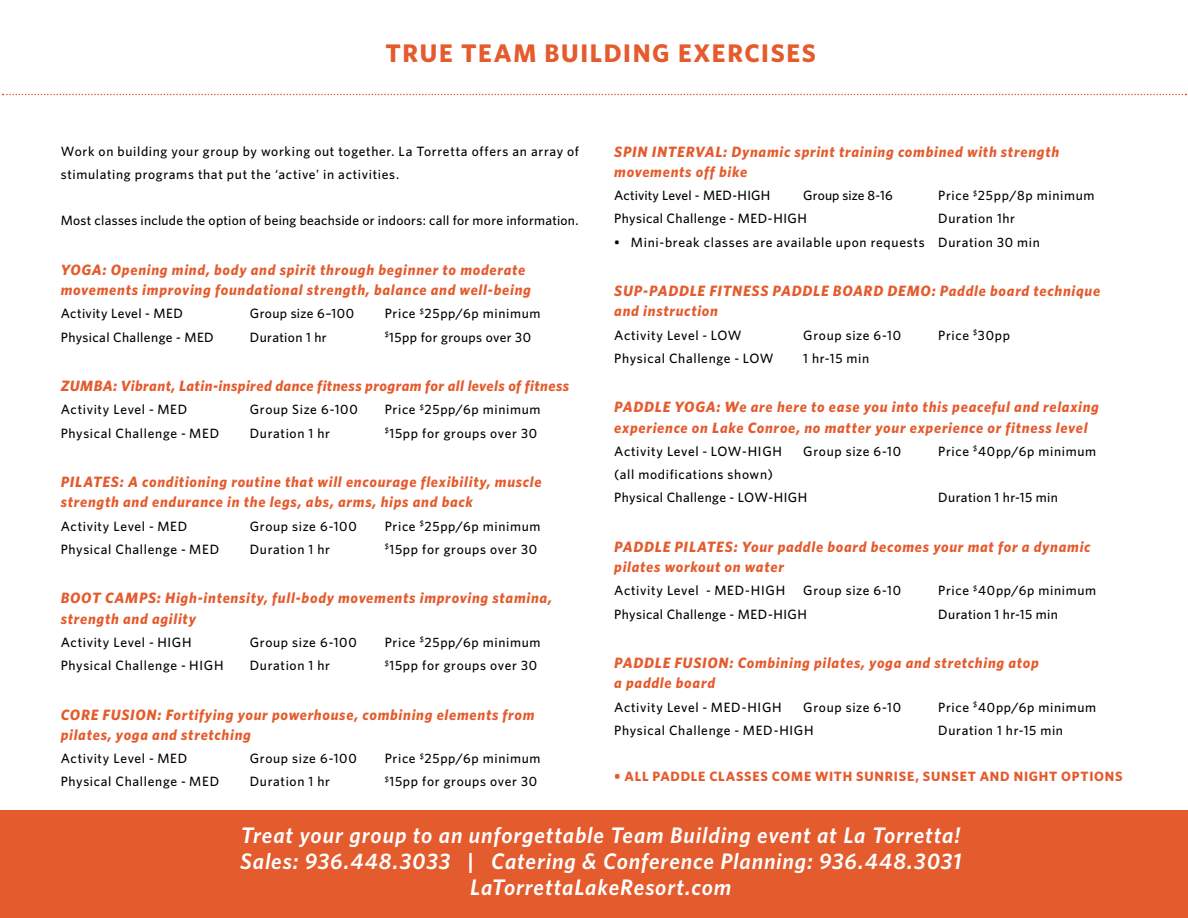
<style>
.page{position:relative;width:1188px;height:918px;background:#fff}
.page>*{position:absolute;margin:0;border:0;box-sizing:border-box;transform-origin:0 0}
.t1{font:25.5px "Whitney HTF Bold SC";letter-spacing:.065em;color:#e45b2d}
.t2{font:italic 600 22.5px/26.1px "Whitney HTF";letter-spacing:.04em;color:#fff;text-align:center}
.t3{font:italic 700 15px/20.2px "Whitney HTF";letter-spacing:.045em;color:#e45b2d}
.t4{font:500 13.5px/23.2px "Whitney HTF";letter-spacing:.045em;color:#000}
.t5{font:500 13.5px "Whitney HTF";letter-spacing:.02em;color:#000}
.t6{font:700 13.5px "Whitney HTF";letter-spacing:.055em;color:#e45b2d}
.t7{font:500 13.5px "Whitney HTF";letter-spacing:.01em;color:#000}
.t8{font:500 13.5px "Whitney HTF";letter-spacing:.025em;color:#000}
</style>
<div class="page">
<div style="left:0;top:810px;width:1188px;height:108px;background:#e45b2d"></div>
<svg style="left:3px;top:94px;width:1183px;height:1px"></svg>
<h1 class="t1" style="left:386px;top:38px;width:432px">TRUE TEAM BUILDING EXERCISES</h1>
<p class="t4" style="left:61px;top:139px;width:520px">Work on building your group by working out together. La Torretta offers an array of stimulating programs that put the ‘active’ in activities.</p>
<p class="t5" style="left:61px;top:212px;width:519px">Most classes include the option of being beachside or indoors: call for more information.</p>
<p class="t3" style="left:61px;top:259px;width:472px">YOGA: Opening mind, body and spirit through beginner to moderate movements improving foundational strength, balance and well-being</p>
<p class="t8" style="left:61px;top:305px;width:124px">Activity Level - MED</p>
<p class="t4" style="left:250px;top:302px;width:106px">Group size 6–100</p>
<p class="t4" style="left:385px;top:302px;width:157px">Price <sup>$</sup>25pp/6p minimum</p>
<p class="t4" style="left:61px;top:325px;width:155px">Physical Challenge - MED</p>
<p class="t4" style="left:250px;top:325px;width:79px">Duration 1 hr</p>
<p class="t4" style="left:385px;top:325px;width:148px"><sup>$</sup>15pp for groups over 30</p>
<p class="t3" style="left:61px;top:375px;width:510px">ZUMBA: Vibrant, Latin-inspired dance fitness program for all levels of fitness</p>
<p class="t4" style="left:61px;top:398px;width:128px">Activity Level - MED</p>
<p class="t4" style="left:250px;top:398px;width:110px">Group Size 6-100</p>
<p class="t4" style="left:385px;top:398px;width:157px">Price <sup>$</sup>25pp/6p minimum</p>
<p class="t4" style="left:61px;top:421px;width:160px">Physical Challenge - MED</p>
<p class="t4" style="left:250px;top:421px;width:82px">Duration 1 hr</p>
<p class="t4" style="left:385px;top:421px;width:154px"><sup>$</sup>15pp for groups over 30</p>
<p class="t3" style="left:61px;top:471px;width:482px">PILATES: A conditioning routine that will encourage flexibility, muscle strength and endurance in the legs, abs, arms, hips and back</p>
<p class="t4" style="left:61px;top:514px;width:128px">Activity Level - MED</p>
<p class="t4" style="left:250px;top:514px;width:109px">Group size 6-100</p>
<p class="t4" style="left:385px;top:514px;width:157px">Price <sup>$</sup>25pp/6p minimum</p>
<p class="t4" style="left:61px;top:537px;width:160px">Physical Challenge - MED</p>
<p class="t4" style="left:250px;top:537px;width:82px">Duration 1 hr</p>
<p class="t4" style="left:385px;top:537px;width:154px"><sup>$</sup>15pp for groups over 30</p>
<p class="t3" style="left:61px;top:588px;width:493px">BOOT CAMPS: High-intensity, full-body movements improving stamina, strength and agility</p>
<p class="t4" style="left:61px;top:630px;width:132px">Activity Level - HIGH</p>
<p class="t4" style="left:250px;top:630px;width:109px">Group size 6-100</p>
<p class="t4" style="left:385px;top:630px;width:157px">Price <sup>$</sup>25pp/6p minimum</p>
<p class="t4" style="left:61px;top:653px;width:164px">Physical Challenge - HIGH</p>
<p class="t4" style="left:250px;top:653px;width:82px">Duration 1 hr</p>
<p class="t4" style="left:385px;top:653px;width:154px"><sup>$</sup>15pp for groups over 30</p>
<p class="t3" style="left:61px;top:704px;width:475px">CORE FUSION: Fortifying your powerhouse, combining elements from pilates, yoga and stretching</p>
<p class="t4" style="left:61px;top:746px;width:128px">Activity Level - MED</p>
<p class="t4" style="left:250px;top:746px;width:109px">Group size 6-100</p>
<p class="t4" style="left:385px;top:746px;width:157px">Price <sup>$</sup>25pp/6p minimum</p>
<p class="t4" style="left:61px;top:770px;width:160px">Physical Challenge - MED</p>
<p class="t4" style="left:250px;top:770px;width:82px">Duration 1 hr</p>
<p class="t4" style="left:385px;top:770px;width:154px"><sup>$</sup>15pp for groups over 30</p>
<p class="t3" style="left:614px;top:141px;width:446px">SPIN INTERVAL: Dynamic sprint training combined with strength movements off bike</p>
<p class="t7" style="left:614px;top:187px;width:158px">Activity Level - MED-HIGH</p>
<p class="t7" style="left:803px;top:187px;width:91px">Group size 8-16</p>
<p class="t4" style="left:938px;top:184px;width:158px">Price <sup>$</sup>25pp/8p minimum</p>
<p class="t4" style="left:614px;top:207px;width:194px">Physical Challenge - MED-HIGH</p>
<p class="t4" style="left:938px;top:207px;width:78px">Duration 1hr</p>
<p class="t4" style="left:614px;top:230px;width:427px">• Mini-break classes are available upon requests Duration 30 min</p>
<p class="t3" style="left:614px;top:281px;width:488px">SUP-PADDLE FITNESS PADDLE BOARD DEMO: Paddle board technique and instruction</p>
<p class="t4" style="left:614px;top:323px;width:129px">Activity Level - LOW</p>
<p class="t4" style="left:803px;top:323px;width:99px">Group size 6-10</p>
<p class="t4" style="left:938px;top:323px;width:73px">Price <sup>$</sup>30pp</p>
<p class="t4" style="left:614px;top:346px;width:161px">Physical Challenge - LOW</p>
<p class="t4" style="left:803px;top:346px;width:68px">1 hr-15 min</p>
<p class="t3" style="left:614px;top:397px;width:486px">PADDLE YOGA: We are here to ease you into this peaceful and relaxing experience on Lake Conroe, no matter your experience or fitness level</p>
<p class="t4" style="left:614px;top:439px;width:169px">Activity Level - LOW-HIGH</p>
<p class="t4" style="left:803px;top:439px;width:99px">Group size 6-10</p>
<p class="t4" style="left:938px;top:439px;width:160px">Price <sup>$</sup>40pp/6p minimum</p>
<p class="t4" style="left:614px;top:463px;width:195px">(all modifications shown)<br>Physical Challenge - LOW-HIGH</p>
<p class="t4" style="left:938px;top:486px;width:121px">Duration 1 hr-15 min</p>
<p class="t3" style="left:614px;top:536px;width:478px">PADDLE PILATES: Your paddle board becomes your mat for a dynamic pilates workout on water</p>
<p class="t4" style="left:614px;top:579px;width:172px">Activity Level - MED-HIGH</p>
<p class="t4" style="left:803px;top:579px;width:99px">Group size 6-10</p>
<p class="t4" style="left:938px;top:579px;width:160px">Price <sup>$</sup>40pp/6p minimum</p>
<p class="t4" style="left:614px;top:602px;width:194px">Physical Challenge - MED-HIGH</p>
<p class="t4" style="left:938px;top:602px;width:121px">Duration 1 hr-15 min</p>
<p class="t3" style="left:614px;top:652px;width:426px">PADDLE FUSION: Combining pilates, yoga and stretching atop a paddle board</p>
<p class="t4" style="left:614px;top:695px;width:169px">Activity Level - MED-HIGH</p>
<p class="t4" style="left:803px;top:695px;width:99px">Group size 6-10</p>
<p class="t4" style="left:938px;top:695px;width:160px">Price <sup>$</sup>40pp/6p minimum</p>
<p class="t4" style="left:614px;top:718px;width:201px">Physical Challenge - MED-HIGH</p>
<p class="t4" style="left:938px;top:718px;width:126px">Duration 1 hr-15 min</p>
<p class="t6" style="left:614px;top:769px;width:510px">• ALL PADDLE CLASSES COME WITH SUNRISE, SUNSET AND NIGHT OPTIONS</p>
<h2 class="t2" style="left:240px;top:822px;width:722px">Treat your group to an unforgettable Team Building event at La Torretta!<br>Sales: 936.448.3033 | Catering &amp; Conference Planning: 936.448.3031<br>LaTorrettaLakeResort.com</h2>
</div>
